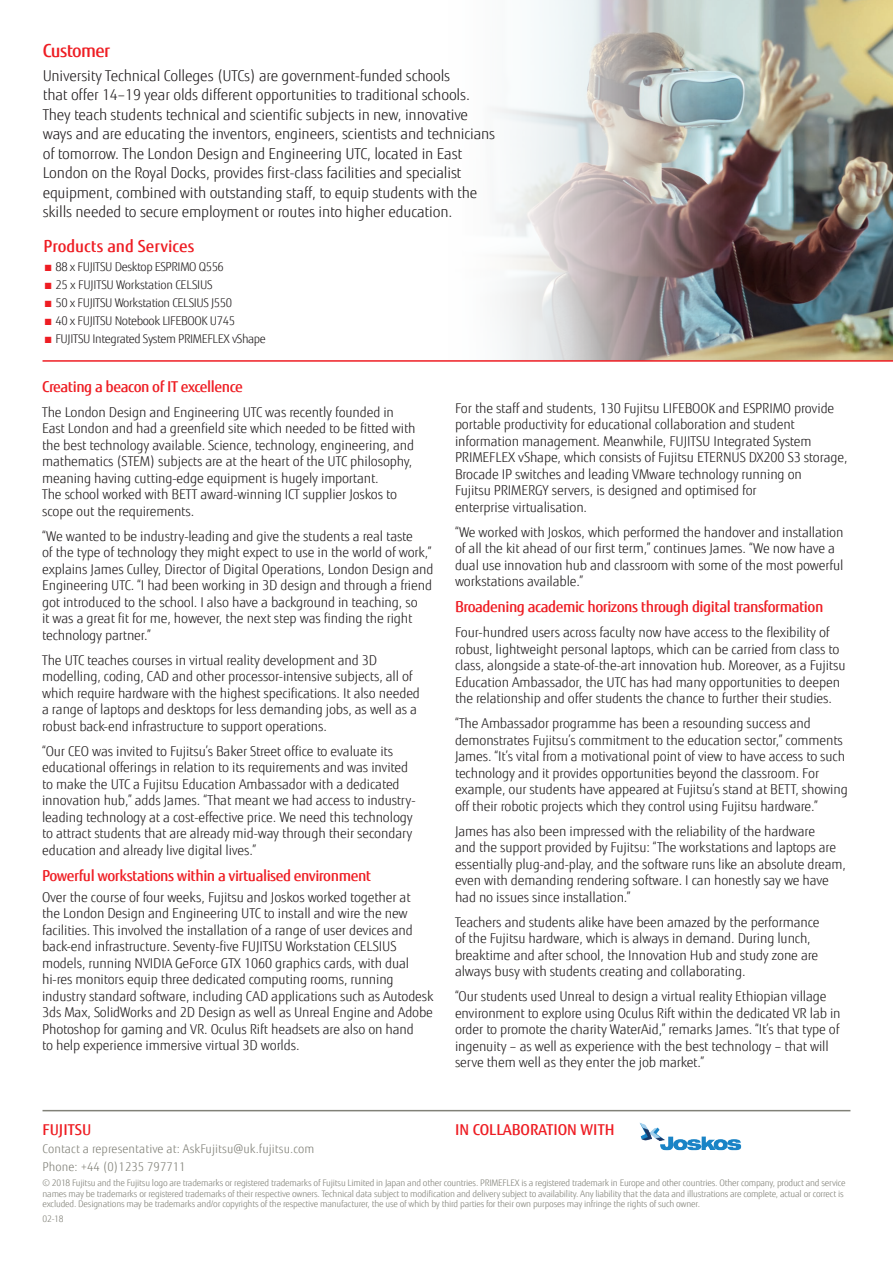
<style>
.page{position:relative;width:893px;height:1263px;background:#fff}
.page>*{position:absolute;margin:0;border:0;box-sizing:border-box;transform-origin:0 0}
.t1{font:500 18px "Fujitsu Sans";letter-spacing:-.03em;color:#ee1d23}
.Bullet{font:500 16.5px "Fujitsu Sans";color:#ee1d23}
.t2{font:300 15px/19.5px "Fujitsu Sans";letter-spacing:-.01em;color:#231f20}
.intro{font:500 15px "Fujitsu Sans";letter-spacing:-.03em;color:#ee1d23}
.intro-2{font:500 15px "Fujitsu Sans";color:#ee1d23}
.t3{font:300 13.5px/16.5px "Fujitsu Sans";letter-spacing:-.01em;color:#231f20}
.Bullet-2{font:300 12px "Fujitsu Sans";letter-spacing:-.03em;color:#231f20}
.intro-3{font:300 12px "Fujitsu Sans";letter-spacing:.005em;color:#818178}
.intro-4{font:300 9px/10.5px "Fujitsu Sans";letter-spacing:-.02em;color:#818178}
.s1{color:#ee1d23}
</style>
<div class="page">
<img style="left:753px;top:0;width:140px;height:360px">
<img style="left:495px;top:0;width:258px;height:360px">
<hr style="left:43px;top:360px;width:850px;height:2px;background:#ee1d23">
<hr style="left:43px;top:1110px;width:807px;height:1px;background:#818178">
<img style="left:639px;top:1123px;width:102px;height:28px">
<p class="t1" style="left:43px;top:39px;width:69px">Customer</p>
<p class="t2" style="left:43px;top:66px;width:454px">University Technical Colleges (UTCs) are government-funded schools<br>that offer 14–19 year olds different opportunities to traditional schools.<br>They teach students technical and scientific subjects in new, innovative ways and are educating the inventors, engineers, scientists and technicians of tomorrow. The London Design and Engineering UTC, located in East London on the Royal Docks, provides first-class facilities and specialist equipment, combined with outstanding staff, to equip students with the skills needed to secure employment or routes into higher education.</p>
<p class="Bullet" style="left:44px;top:236px;width:152px">Products and Services</p>
<p class="Bullet-2" style="left:44px;top:260px;width:182px"><span class="s1">■</span> 88 x FUJITSU Desktop ESPRIMO Q556</p>
<p class="Bullet-2" style="left:44px;top:278px;width:171px"><span class="s1">■</span> 25 x FUJITSU Workstation CELSIUS</p>
<p class="Bullet-2" style="left:44px;top:296px;width:190px"><span class="s1">■</span> 50 x FUJITSU Workstation CELSIUS J550</p>
<p class="Bullet-2" style="left:44px;top:314px;width:193px"><span class="s1">■</span> 40 x FUJITSU Notebook LIFEBOOK U745</p>
<p class="Bullet-2" style="left:44px;top:332px;width:224px"><span class="s1">■</span> FUJITSU Integrated System PRIMEFLEX vShape</p>
<p class="intro" style="left:42px;top:377px;width:202px">Creating a beacon of IT excellence</p>
<p class="t3" style="left:42px;top:404px;width:375px">The London Design and Engineering UTC was recently founded in East London and had a greenfield site which needed to be fitted with the best technology available. Science, technology, engineering, and mathematics (STEM) subjects are at the heart of the UTC philosophy, meaning having cutting-edge equipment is hugely important.<br>The school worked with BETT award-winning ICT supplier Joskos to scope out the requirements.</p>
<p class="t3" style="left:42px;top:528px;width:393px">“We wanted to be industry-leading and give the students a real taste<br>of the type of technology they might expect to use in the world of work,” explains James Culley, Director of Digital Operations, London Design and Engineering UTC. “I had been working in 3D design and through a friend got introduced to the school. I also have a background in teaching, so<br>it was a great fit for me, however, the next step was finding the right technology partner.”</p>
<p class="t3" style="left:42px;top:652px;width:379px">The UTC teaches courses in virtual reality development and 3D modelling, coding, CAD and other processor-intensive subjects, all of which require hardware with the highest specifications. It also needed a range of laptops and desktops for less demanding jobs, as well as a robust back-end infrastructure to support operations.</p>
<p class="t3" style="left:42px;top:743px;width:375px">“Our CEO was invited to Fujitsu’s Baker Street office to evaluate its educational offerings in relation to its requirements and was invited to make the UTC a Fujitsu Education Ambassador with a dedicated innovation hub,” adds James. “That meant we had access to industry&shy;leading technology at a cost-effective price. We need this technology to attract students that are already mid-way through their secondary education and already live digital lives.”</p>
<p class="intro" style="left:42px;top:866px;width:330px">Powerful workstations within a virtualised environment</p>
<p class="t3" style="left:42px;top:889px;width:393px">Over the course of four weeks, Fujitsu and Joskos worked together at<br>the London Design and Engineering UTC to install and wire the new facilities. This involved the installation of a range of user devices and back-end infrastructure. Seventy-five FUJITSU Workstation CELSIUS models, running NVIDIA GeForce GTX 1060 graphics cards, with dual hi-res monitors equip three dedicated computing rooms, running industry standard software, including CAD applications such as Autodesk 3ds Max, SolidWorks and 2D Design as well as Unreal Engine and Adobe Photoshop for gaming and VR. Oculus Rift headsets are also on hand<br>to help experience immersive virtual 3D worlds.</p>
<p class="intro-2" style="left:43px;top:1120px;width:50px">FUJITSU</p>
<p class="intro-3" style="left:43px;top:1141px;width:273px">Contact a representative at: AskFujitsu@uk.fujitsu.com</p>
<p class="intro-3" style="left:43px;top:1159px;width:145px">Phone: +44 (0)1235 797711</p>
<p class="t3" style="left:455px;top:400px;width:394px">For the staff and students, 130 Fujitsu LIFEBOOK and ESPRIMO provide portable productivity for educational collaboration and student information management. Meanwhile, FUJITSU Integrated System PRIMEFLEX vShape, which consists of Fujitsu ETERNUS DX200 S3 storage, Brocade IP switches and leading VMware technology running on<br>Fujitsu PRIMERGY servers, is designed and optimised for<br>enterprise virtualisation.</p>
<p class="t3" style="left:455px;top:524px;width:390px">“We worked with Joskos, which performed the handover and installation of all the kit ahead of our first term,” continues James. “We now have a dual use innovation hub and classroom with some of the most powerful workstations available.”</p>
<p class="intro" style="left:455px;top:597px;width:370px">Broadening academic horizons through digital transformation</p>
<p class="t3" style="left:455px;top:624px;width:392px">Four-hundred users across faculty now have access to the flexibility of robust, lightweight personal laptops, which can be carried from class to class, alongside a state-of-the-art innovation hub. Moreover, as a Fujitsu Education Ambassador, the UTC has had many opportunities to deepen the relationship and offer students the chance to further their studies.</p>
<p class="t3" style="left:455px;top:715px;width:394px">“The Ambassador programme has been a resounding success and demonstrates Fujitsu’s commitment to the education sector,” comments James. “It’s vital from a motivational point of view to have access to such technology and it provides opportunities beyond the classroom. For example, our students have appeared at Fujitsu’s stand at BETT, showing off their robotic projects which they control using Fujitsu hardware.”</p>
<p class="t3" style="left:455px;top:823px;width:393px">James has also been impressed with the reliability of the hardware<br>and the support provided by Fujitsu: “The workstations and laptops are essentially plug-and-play, and the software runs like an absolute dream, even with demanding rendering software. I can honestly say we have had no issues since installation.”</p>
<p class="t3" style="left:455px;top:914px;width:366px">Teachers and students alike have been amazed by the performance of the Fujitsu hardware, which is always in demand. During lunch, breaktime and after school, the Innovation Hub and study zone are always busy with students creating and collaborating.</p>
<p class="t3" style="left:455px;top:988px;width:387px">“Our students used Unreal to design a virtual reality Ethiopian village environment to explore using Oculus Rift within the dedicated VR lab in order to promote the charity WaterAid,” remarks James. “It’s that type of ingenuity – as well as experience with the best technology – that will serve them well as they enter the job market.”</p>
<p class="intro-2" style="left:455px;top:1120px;width:161px">IN COLLABORATION WITH</p>
<p class="intro-4" style="left:43px;top:1177px;width:805px">© 2018 Fujitsu and the Fujitsu logo are trademarks or registered trademarks of Fujitsu Limited in Japan and other countries. PRIMEFLEX is a registered trademark in Europe and other countries. Other company, product and service names may be trademarks or registered trademarks of their respective owners. Technical data subject to modification and delivery subject to availability. Any liability that the data and illustrations are complete, actual or correct is excluded. Designations may be trademarks and/or copyrights of the respective manufacturer, the use of which by third parties for their own purposes may infringe the rights of such owner.</p>
<p class="intro-4" style="left:43px;top:1213px;width:23px">02-18</p>
</div>
